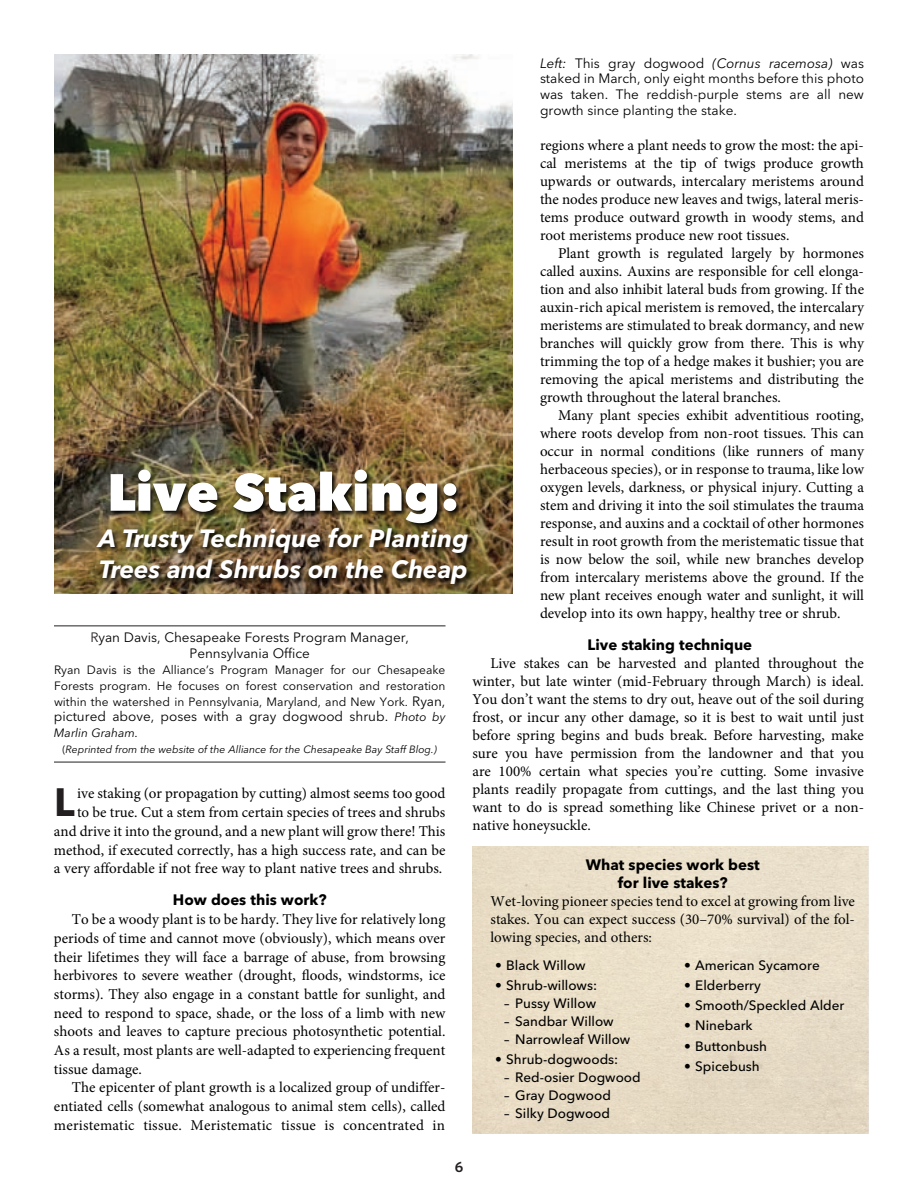
<style>
.page{position:relative;width:918px;height:1188px;background:#fff}
.page>*{position:absolute;margin:0;border:0;box-sizing:border-box;transform-origin:0 0}
.t1{font:800 51.75px "Avenir Next";color:#fff}
.t2{font:700 39.15px "Avenir Next";color:#231f20}
.t3{font:italic 700 24.75px/31.5px "Avenir Next";color:#fff}
.t4{font:15px/18px "Minion Pro";color:#000;text-align:justify}
.t5{font:700 15px/18px "Avenir Next";color:#000;text-align:center}
.t6{font:600 15px "Whitney";color:#231f20}
.t7{font:13.5px/15.8px "Avenir Next";color:#000;text-align:center}
.t8{font:500 13.5px "Avenir Next";color:#000}
.t9{font:12px/15.8px "Avenir Next";color:#000;text-align:justify}
.t10{font:italic 12px "Avenir Next";color:#000}
.t11{font:italic 10.5px "Avenir Next";color:#000}
.s1{font-style:italic}
.s2{color:#231f20}
.s3{font-size:13.5px}
.s4{font-style:italic;font-size:12px}
.s5{font-style:normal}
</style>
<div class="page">
<img style="left:54px;top:54px;width:459px;height:540px">
<img style="left:56px;top:454px;width:457px;height:140px">
<hr style="left:54px;top:626px;width:392px;height:1px;background:#231f20">
<hr style="left:54px;top:762px;width:392px;height:1px;background:#231f20">
<p class="t7" style="left:540px;top:54px;width:326px;text-align:justify"><span class="s1">Left:</span> This gray dogwood <span class="s1">(Cornus racemosa)</span> was staked in March, only eight months before this photo was taken. The reddish-purple stems are all new growth since planting the stake.</p>
<p class="t4" style="left:540px;top:138px;width:326px">regions where a plant needs to grow the most: the api&shy;cal meristems at the tip of twigs produce growth upwards or outwards, intercalary meristems around the nodes produce new leaves and twigs, lateral meris&shy;tems produce outward growth in woody stems, and root meristems produce new root tissues.</p>
<p class="t4" style="left:540px;top:246px;width:326px;text-indent:18px">Plant growth is regulated largely by hormones called auxins. Auxins are responsible for cell elonga&shy;tion and also inhibit lateral buds from growing. If the auxin-rich apical meristem is removed, the intercalary meristems are stimulated to break dormancy, and new branches will quickly grow from there. This is why trimming the top of a hedge makes it bushier; you are removing the apical meristems and distributing the growth throughout the lateral branches.</p>
<p class="t4" style="left:540px;top:408px;width:326px;text-indent:18px">Many plant species exhibit adventitious rooting, where roots develop from non-root tissues. This can occur in normal conditions (like runners of many herbaceous species), or in response to trauma, like low oxygen levels, darkness, or physical injury. Cutting a stem and driving it into the soil stimulates the trauma response, and auxins and a cocktail of other hormones result in root growth from the meristematic tissue that is now below the soil, while new branches develop from intercalary meristems above the ground. If the new plant receives enough water and sunlight, it will develop into its own happy, healthy tree or shrub.</p>
<p class="t5" style="left:588px;top:635px;width:166px">Live staking technique</p>
<p class="t4" style="left:472px;top:655px;width:393px;text-indent:18px">Live stakes can be harvested and planted throughout the winter, but late winter (mid-February through March) is ideal.<br>You don’t want the stems to dry out, heave out of the soil during frost, or incur any other damage, so it is best to wait until just before spring begins and buds break. Before harvesting, make sure you have permission from the landowner and that you are 100% certain what species you’re cutting. Some invasive plants readily propagate from cuttings, and the last thing you want to do is spread something like Chinese privet or a non&shy;native honeysuckle.</p>
<h1 class="t1" style="left:107px;top:461px;width:354px">Live Staking:</h1>
<h3 class="t3" style="left:98px;top:522px;width:372px">A Trusty Technique for Planting<br>Trees and Shrubs on the Cheap</h3>
<p class="t7" style="left:90px;top:628px;width:320px;line-height:16.5px"><span class="s2">R</span>yan Davis, Chesapeake Forests Program Manager,<br>Pennsylvania Office</p>
<p class="t9" style="left:54px;top:662px;width:393px">Ryan Davis is the Alliance’s Program Manager for our Chesapeake Forests program. He focuses on forest conservation and restoration within the watershed in Pennsylvania, Maryland, and New York. <span class="s3">Ryan,</span></p>
<p class="t7" style="left:54px;top:708px;width:393px">pictured above, poses with a gray dogwood shrub. <span class="s4">Photo by</span></p>
<p class="t10" style="left:54px;top:723px;width:86px">Marlin Graham.</p>
<p class="t11" style="left:62px;top:740px;width:376px"><span class="s5">(</span>Reprinted from the website of the Alliance for the Chesapeake Bay Staff Blog.)</p>
<h2 class="t2" style="left:54px;top:769px;width:22px">L</h2>
<p class="t4" style="left:54px;top:786px;width:393px;line-height:18.8px;text-align:right">ive staking (or propagation by cutting) almost seems too good<br>to be true. Cut a stem from certain species of trees and shrubs and drive it into the ground, and a new plant will grow there! This method, if executed correctly, has a high success rate, and can be a very affordable if not free way to plant native trees and shrubs.</p>
<p class="t5" style="left:173px;top:891px;width:155px">How does this work?</p>
<p class="t4" style="left:54px;top:911px;width:393px;line-height:18.8px;text-indent:18px">To be a woody plant is to be hardy. They live for relatively long periods of time and cannot move (obviously), which means over their lifetimes they will face a barrage of abuse, from browsing herbivores to severe weather (drought, floods, windstorms, ice storms). They also engage in a constant battle for sunlight, and need to respond to space, shade, or the loss of a limb with new shoots and leaves to capture precious photosynthetic potential.<br>As a result, most plants are well-adapted to experiencing frequent tissue damage.</p>
<p class="t4" style="left:54px;top:1080px;width:393px;line-height:18.8px;text-indent:18px">The epicenter of plant growth is a localized group of undiffer&shy;entiated cells (somewhat analogous to animal stem cells), called meristematic tissue. Meristematic tissue is concentrated in</p>
<p class="t5" style="left:586px;top:856px;width:175px">What species work best for live stakes?</p>
<p class="t4" style="left:490px;top:894px;width:366px">Wet-loving pioneer species tend to excel at growing from live stakes. You can expect success (30–70% survival) of the fol&shy;lowing species, and others:</p>
<p class="t8" style="left:495px;top:954px;width:92px">• Black Willow</p>
<p class="t8" style="left:495px;top:974px;width:104px">• Shrub-willows:</p>
<p class="t8" style="left:504px;top:992px;width:94px">– Pussy Willow</p>
<p class="t8" style="left:504px;top:1010px;width:111px">– Sandbar Willow</p>
<p class="t8" style="left:504px;top:1028px;width:128px">– Narrowleaf Willow</p>
<p class="t8" style="left:495px;top:1048px;width:125px">• Shrub-dogwoods:</p>
<p class="t8" style="left:504px;top:1066px;width:138px">– Red-osier Dogwood</p>
<p class="t8" style="left:504px;top:1084px;width:108px">– Gray Dogwood</p>
<p class="t8" style="left:504px;top:1102px;width:108px">– Silky Dogwood</p>
<p class="t8" style="left:684px;top:954px;width:137px">• American Sycamore</p>
<p class="t8" style="left:684px;top:974px;width:78px">• Elderberry</p>
<p class="t8" style="left:684px;top:994px;width:162px">• Smooth/Speckled Alder</p>
<p class="t8" style="left:684px;top:1014px;width:70px">• Ninebark</p>
<p class="t8" style="left:684px;top:1035px;width:85px">• Buttonbush</p>
<p class="t8" style="left:684px;top:1055px;width:77px">• Spicebush</p>
<p class="t6" style="left:455px;top:1158px;width:10px">6</p>
</div>
